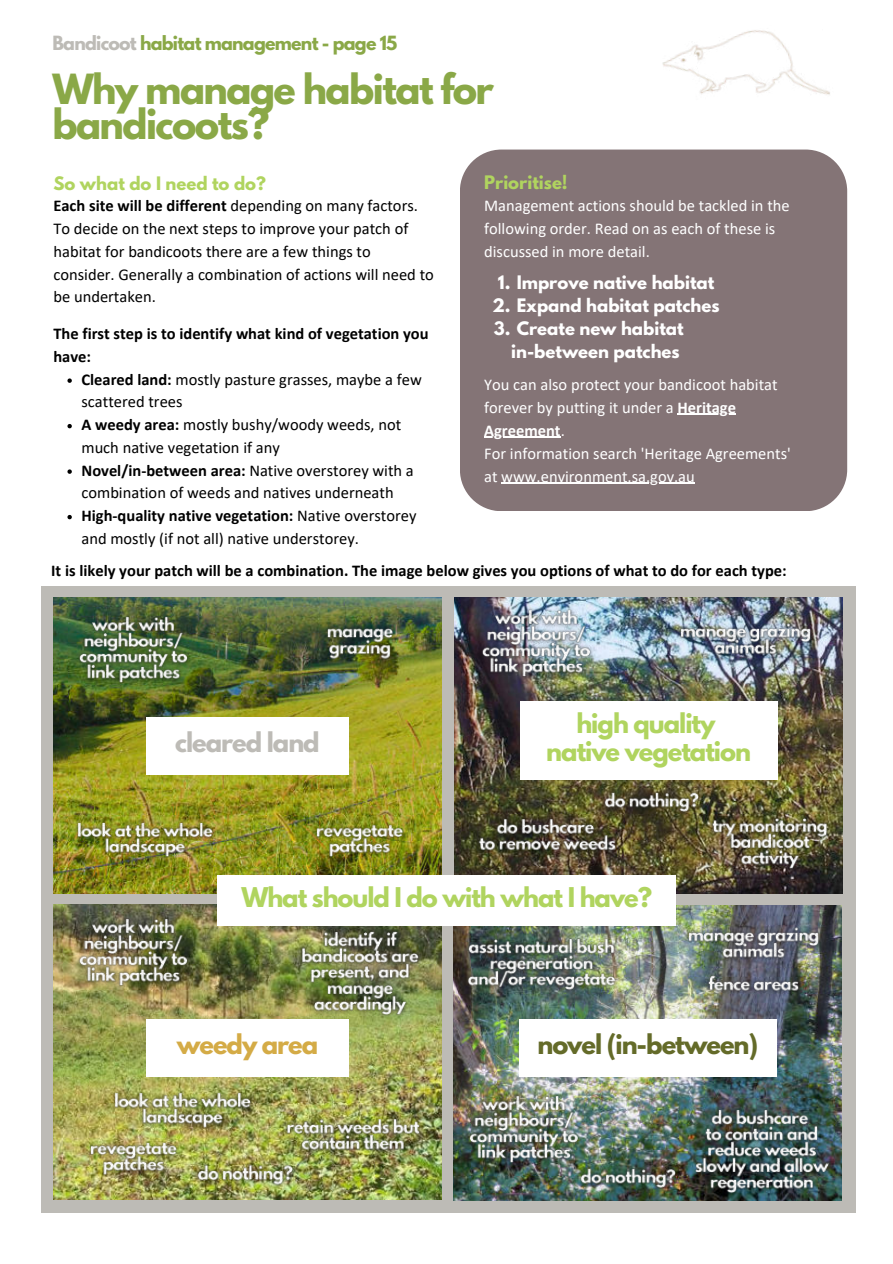
<style>
.page{position:relative;width:893px;height:1264px;background:#fff}
.page>*{position:absolute;margin:0;border:0;box-sizing:border-box;transform-origin:0 0}
.t1{font:700 36.75px/35.4px "League Spartan";letter-spacing:-.04em;color:#8aa847}
.t2{font:700 24.15px/28px "League Spartan";letter-spacing:-.04em;color:#b0d45f;text-align:center}
.t3{font:700 24.15px "League Spartan";letter-spacing:-.04em;color:#646b29}
.t4{font:700 24.15px "League Spartan";letter-spacing:-.04em;color:#bdbbb6}
.t5{font:700 24.15px "League Spartan";letter-spacing:-.04em;color:#d4ab46}
.t6{font:700 17.4px "League Spartan";letter-spacing:-.045em;color:#8aa847}
.t7{font:16.5px/22.8px "Calibri";color:#000}
.t8{font:16.5px/23px "Calibri";color:#fff}
.t9{font:700 16.5px/22.8px "Calibri";color:#000}
.t10{font:700 16.5px "League Spartan";color:#fff}
.t11{font:700 16.5px "League Spartan";color:#b0d45f}
.s1{color:#bdbbb6}
.s2{font-weight:700}
</style>
<div class="page">
<img style="left:662px;top:30px;width:168px;height:65px">
<svg style="left:67px;top:378px;width:5px;height:5px"></svg>
<svg style="left:67px;top:424px;width:5px;height:4px"></svg>
<svg style="left:67px;top:469px;width:5px;height:5px"></svg>
<svg style="left:67px;top:515px;width:5px;height:4px"></svg>
<div style="left:41px;top:585px;width:815px;height:627px;background:#bdbbb6"></div>
<img style="left:53px;top:904px;width:388px;height:295px">
<img style="left:453px;top:905px;width:388px;height:295px">
<img style="left:454px;top:598px;width:388px;height:295px">
<img style="left:53px;top:598px;width:388px;height:295px">
<img style="left:154px;top:774px;width:185px;height:3px">
<img style="left:153px;top:1077px;width:183px;height:2px">
<div style="left:146px;top:716px;width:203px;height:58px;background:#fff"></div>
<div style="left:519px;top:701px;width:258px;height:78px;background:#fff"></div>
<div style="left:146px;top:1019px;width:203px;height:58px;background:#fff"></div>
<div style="left:519px;top:1019px;width:257px;height:58px;background:#fff"></div>
<img style="left:308px;top:816px;width:103px;height:49px">
<img style="left:71px;top:608px;width:126px;height:84px">
<img style="left:318px;top:620px;width:84px;height:47px">
<img style="left:68px;top:814px;width:153px;height:51px">
<img style="left:705px;top:810px;width:130px;height:67px">
<img style="left:474px;top:602px;width:126px;height:83px">
<img style="left:471px;top:810px;width:153px;height:49px">
<img style="left:278px;top:1110px;width:150px;height:48px">
<img style="left:71px;top:910px;width:126px;height:84px">
<img style="left:106px;top:1084px;width:153px;height:52px">
<img style="left:292px;top:925px;width:135px;height:98px">
<img style="left:459px;top:930px;width:166px;height:68px">
<img style="left:679px;top:919px;width:147px;height:48px">
<img style="left:671px;top:616px;width:147px;height:47px">
<img style="left:686px;top:1101px;width:152px;height:100px">
<img style="left:700px;top:967px;width:107px;height:33px">
<img style="left:572px;top:1160px;width:113px;height:36px">
<img style="left:190px;top:1156px;width:112px;height:37px">
<img style="left:462px;top:1087px;width:126px;height:84px">
<img style="left:81px;top:1134px;width:104px;height:49px">
<div style="left:460px;top:149px;width:387px;height:362px;background:#847476;border-radius:42px"></div>
<hr style="left:677px;top:413px;width:59px;height:2px;background:#fff">
<hr style="left:484px;top:436px;width:76px;height:2px;background:#fff">
<hr style="left:501px;top:482px;width:193px;height:2px;background:#fff">
<div style="left:217px;top:875px;width:459px;height:50px;background:#fff"></div>
<img style="left:596px;top:784px;width:112px;height:36px">
<p class="t6" style="left:52px;top:30px;width:346px"><span class="s1">Bandicoot</span> habitat management - page 15</p>
<h1 class="t1" style="left:52px;top:70px;width:443px">Why manage habitat for bandicoots?</h1>
<p class="t11" style="left:53px;top:170px;width:214px">So what do I need to do?</p>
<p class="t7" style="left:53px;top:194px;width:382px"><span class="s2">Each site will be different</span> depending on many factors.<br>To decide on the next steps to improve your patch of habitat for bandicoots there are a few things to consider. Generally a combination of actions will need to be undertaken.</p>
<p class="t9" style="left:53px;top:322px;width:376px">The first step is to identify what kind of vegetation you have:</p>
<p class="t7" style="left:81px;top:367px;width:342px"><span class="s2">Cleared land:</span> mostly pasture grasses, maybe a few scattered trees<br><span class="s2">A weedy area:</span> mostly bushy/woody weeds, not much native vegetation if any<br><span class="s2">Novel/in-between area:</span> Native overstorey with a combination of weeds and natives underneath <span class="s2">High-quality native vegetation:</span> Native overstorey and mostly (if not all) native understorey.</p>
<p class="t11" style="left:484px;top:169px;width:85px">Prioritise!</p>
<p class="t8" style="left:484px;top:193px;width:307px">Management actions should be tackled in the following order. Read on as each of these is discussed in more detail.</p>
<p class="t10" style="left:498px;top:269px;width:218px">1. Improve native habitat</p>
<p class="t10" style="left:492px;top:292px;width:229px">2. Expand habitat patches</p>
<p class="t10" style="left:494px;top:315px;width:191px">3. Create new habitat</p>
<p class="t10" style="left:511px;top:338px;width:170px">in-between patches</p>
<p class="t8" style="left:484px;top:372px;width:308px">You can also protect your bandicoot habitat forever by putting it under a <span class="s2">Heritage Agreement</span>.<br>For information search 'Heritage Agreements' at www.environment.sa.gov.au</p>
<p class="t9" style="left:51px;top:559px;width:736px">It is likely your patch will be a combination. The image below gives you options of what to do for each type:</p>
<h2 class="t4" style="left:175px;top:723px;width:146px">cleared land</h2>
<h2 class="t2" style="left:546px;top:709px;width:206px">high quality native vegetation</h2>
<h2 class="t2" style="left:241px;top:882px;width:412px">What should I do with what I have?</h2>
<h2 class="t5" style="left:177px;top:1025px;width:143px">weedy area</h2>
<h2 class="t3" style="left:537px;top:1025px;width:222px">novel (in-between)</h2>
</div>
